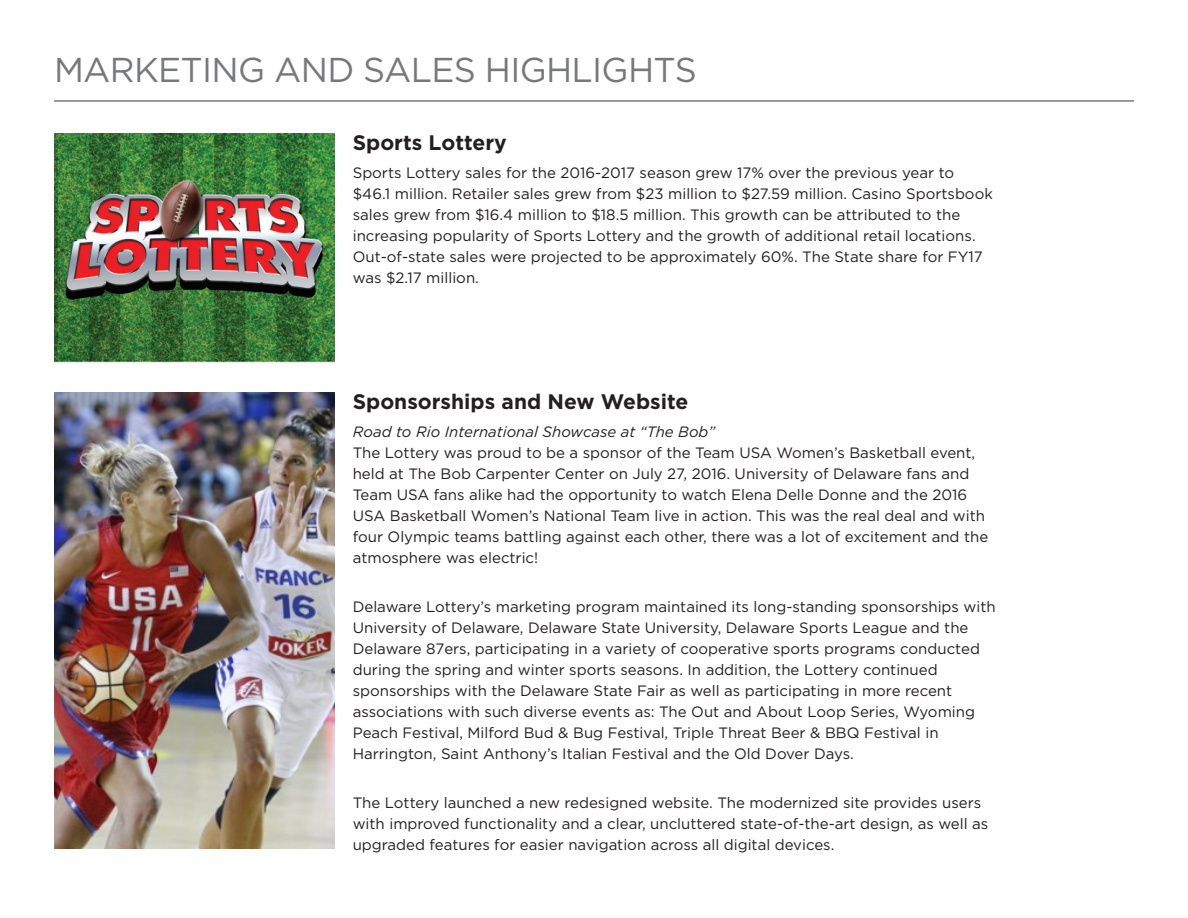
<style>
.page{position:relative;width:1188px;height:918px;background:#fff}
.page>*{position:absolute;margin:0;border:0;box-sizing:border-box;transform-origin:0 0}
.t1{font:34.5px "Gotham";letter-spacing:-.02em;color:#76787b}
.subhead{font:700 21px "Gotham";color:#231f20}
.body{font:15px/21px "Gotham";color:#231f20}
.s1{font-style:italic}
</style>
<div class="page">
<img style="left:54px;top:133px;width:281px;height:230px">
<img style="left:54px;top:392px;width:281px;height:457px">
<hr style="left:54px;top:100px;width:1080px;height:2px;background:#76787b">
<p class="t1" style="left:54px;top:47px;width:644px">MARKETING AND SALES HIGHLIGHTS</p>
<p class="subhead" style="left:353px;top:131px;width:155px">Sports Lottery</p>
<p class="body" style="left:353px;top:162px;width:642px">Sports Lottery sales for the 2016-2017 season grew 17% over the previous year to $46.1 million. Retailer sales grew from $23 million to $27.59 million. Casino Sportsbook sales grew from $16.4 million to $18.5 million. This growth can be attributed to the increasing popularity of Sports Lottery and the growth of additional retail locations.<br>Out-of-state sales were projected to be approximately 60%. The State share for FY17 was $2.17 million.</p>
<p class="subhead" style="left:353px;top:389px;width:337px">Sponsorships and New Website</p>
<p class="body" style="left:353px;top:421px;width:637px"><span class="s1">Road to Rio International Showcase at “The Bob”<br></span>The Lottery was proud to be a sponsor of the Team USA Women’s Basketball event, held at The Bob Carpenter Center on July 27, 2016. University of Delaware fans and Team USA fans alike had the opportunity to watch Elena Delle Donne and the 2016<br>USA Basketball Women’s National Team live in action. This was the real deal and with four Olympic teams battling against each other, there was a lot of excitement and the atmosphere was electric!</p>
<p class="body" style="left:353px;top:596px;width:645px">Delaware Lottery’s marketing program maintained its long-standing sponsorships with University of Delaware, Delaware State University, Delaware Sports League and the Delaware 87ers, participating in a variety of cooperative sports programs conducted during the spring and winter sports seasons. In addition, the Lottery continued sponsorships with the Delaware State Fair as well as participating in more recent associations with such diverse events as: The Out and About Loop Series, Wyoming Peach Festival, Milford Bud &amp; Bug Festival, Triple Threat Beer &amp; BBQ Festival in Harrington, Saint Anthony’s Italian Festival and the Old Dover Days.</p>
<p class="body" style="left:353px;top:791px;width:637px">The Lottery launched a new redesigned website. The modernized site provides users with improved functionality and a clear, uncluttered state-of-the-art design, as well as upgraded features for easier navigation across all digital devices.</p>
</div>
